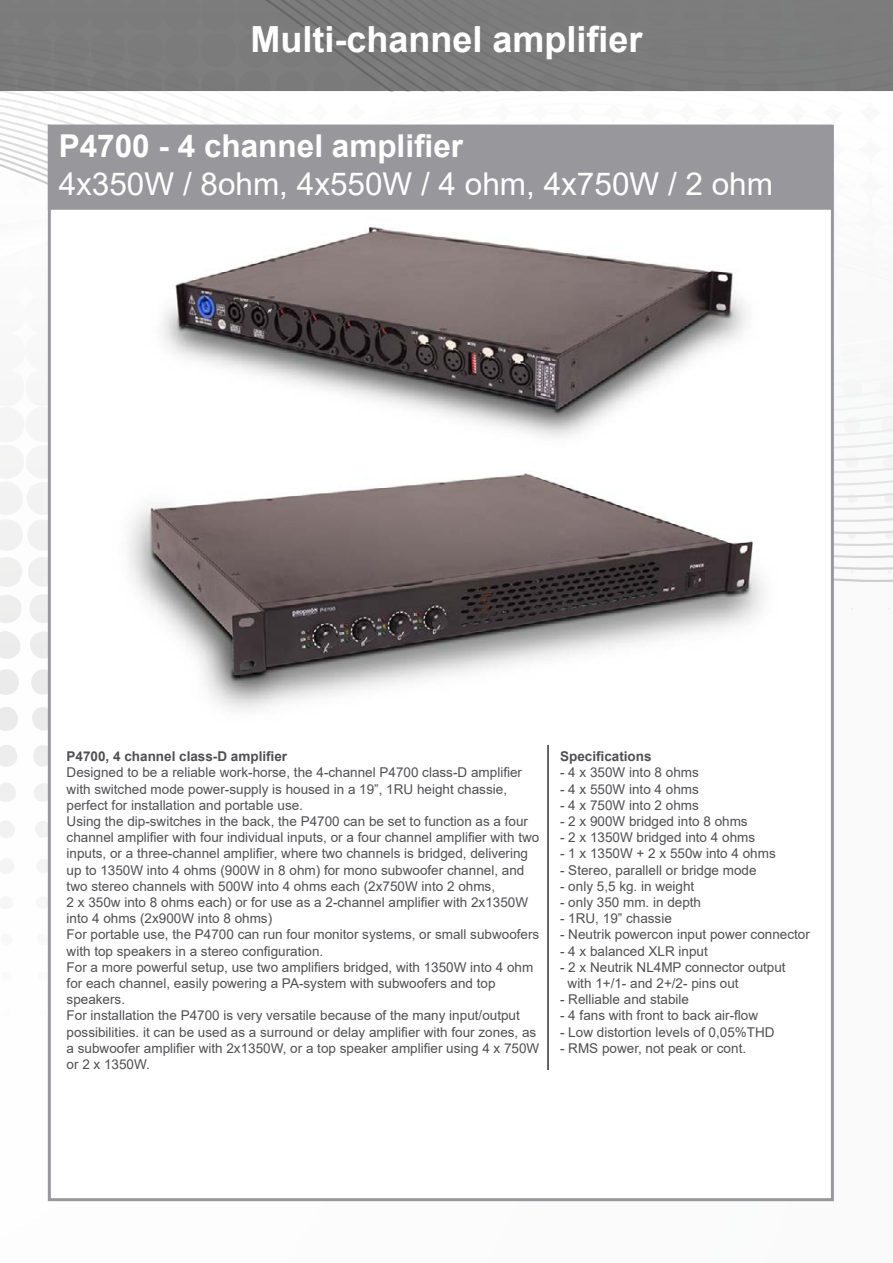
<style>
.page{position:relative;width:893px;height:1263px;background:#fff}
.page>*{position:absolute;margin:0;border:0;box-sizing:border-box;transform-origin:0 0}
.t1{font:700 36px "Arial";color:#fff}
.t2{font:31.5px "Arial";color:#fff}
.t3{font:700 31.5px "Arial";color:#fff}
.t4{font:13.5px/16.2px "Arial";color:#504f53}
.t5{font:700 13.5px "Arial";color:#504f53}
</style>
<div class="page">
<div style="left:0;top:90px;width:893px;height:1173px;background:#fafbfb"></div>
<svg style="left:0;top:91px;width:855px;height:278px"></svg>
<div style="left:0;top:0;width:893px;height:91px;background:#7c7b7c"></div>
<div style="left:48px;top:125px;width:786px;height:1076px;background:#fff;border:3px solid #98989c"></div>
<div style="left:48px;top:125px;width:784px;height:85px;background:#98989c;border:3px solid #98989c"></div>
<hr style="left:547px;top:745px;width:2px;height:325px;background:#000">
<img style="left:128px;top:227px;width:636px;height:483px">
<h1 class="t1" style="left:250px;top:14px;width:394px">Multi-channel amplifier</h1>
<h2 class="t3" style="left:59px;top:124px;width:406px">P4700 - 4 channel amplifier</h2>
<h2 class="t2" style="left:59px;top:162px;width:716px">4x350W / 8ohm, 4x550W / 4 ohm, 4x750W / 2 ohm</h2>
<p class="t5" style="left:67px;top:747px;width:222px">P4700, 4 channel class-D amplifier</p>
<p class="t4" style="left:67px;top:764px;width:474px">Designed to be a reliable work-horse, the 4-channel P4700 class-D amplifier with switched mode power-supply is housed in a 19”, 1RU height chassie, perfect for installation and portable use.<br>Using the dip-switches in the back, the P4700 can be set to function as a four channel amplifier with four individual inputs, or a four channel amplifier with two inputs, or a three-channel amplifier, where two channels is bridged, delivering up to 1350W into 4 ohms (900W in 8 ohm) for mono subwoofer channel, and two stereo channels with 500W into 4 ohms each (2x750W into 2 ohms,<br>2 x 350w into 8 ohms each) or for use as a 2-channel amplifier with 2x1350W into 4 ohms (2x900W into 8 ohms)<br>For portable use, the P4700 can run four monitor systems, or small subwoofers with top speakers in a stereo configuration.<br>For a more powerful setup, use two amplifiers bridged, with 1350W into 4 ohm for each channel, easily powering a PA-system with subwoofers and top speakers.<br>For installation the P4700 is very versatile because of the many input/output possibilities. it can be used as a surround or delay amplifier with four zones, as a subwoofer amplifier with 2x1350W, or a top speaker amplifier using 4 x 750W or 2 x 1350W.</p>
<p class="t5" style="left:560px;top:747px;width:93px">Specifications</p>
<p class="t4" style="left:560px;top:764px;width:140px">- 4 x 350W into 8 ohms</p>
<p class="t4" style="left:560px;top:780px;width:140px">- 4 x 550W into 4 ohms</p>
<p class="t4" style="left:560px;top:797px;width:140px">- 4 x 750W into 2 ohms</p>
<p class="t4" style="left:560px;top:813px;width:189px">- 2 x 900W bridged into 8 ohms</p>
<p class="t4" style="left:560px;top:829px;width:197px">- 2 x 1350W bridged into 4 ohms</p>
<p class="t4" style="left:560px;top:845px;width:217px">- 1 x 1350W + 2 x 550w into 4 ohms</p>
<p class="t4" style="left:560px;top:861px;width:198px">- Stereo, parallell or bridge mode</p>
<p class="t4" style="left:560px;top:878px;width:136px">- only 5,5 kg. in weight</p>
<p class="t4" style="left:560px;top:894px;width:143px">- only 350 mm. in depth</p>
<p class="t4" style="left:560px;top:910px;width:113px">- 1RU, 19” chassie</p>
<p class="t4" style="left:560px;top:926px;width:251px">- Neutrik powercon input power connector</p>
<p class="t4" style="left:560px;top:942px;width:149px">- 4 x balanced XLR input</p>
<p class="t4" style="left:568px;top:959px;width:220px;text-indent:-8px">- 2 x Neutrik NL4MP connector output with 1+/1- and 2+/2- pins out</p>
<p class="t4" style="left:560px;top:991px;width:131px">- Relliable and stabile</p>
<p class="t4" style="left:560px;top:1007px;width:200px">- 4 fans with front to back air-flow</p>
<p class="t4" style="left:560px;top:1023px;width:216px">- Low distortion levels of 0,05%THD</p>
<p class="t4" style="left:560px;top:1040px;width:188px">- RMS power, not peak or cont.</p>
</div>
